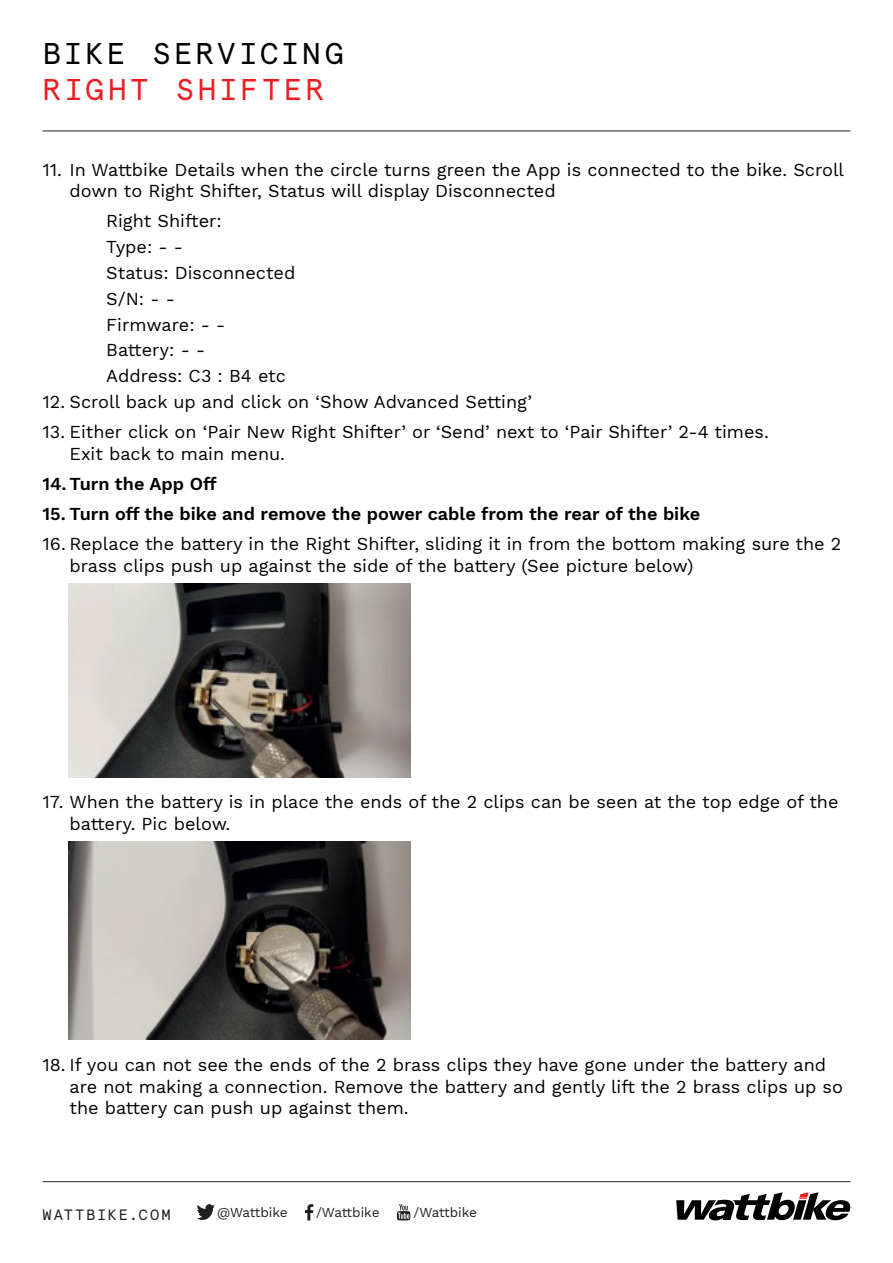
<style>
.page{position:relative;width:893px;height:1263px;background:#fff}
.page>*{position:absolute;margin:0;border:0;box-sizing:border-box;transform-origin:0 0}
.t1{font:30px "Apercu Pro Mono";letter-spacing:.095em;color:#000}
.t2{font:30px "Apercu Pro Mono";letter-spacing:.105em;color:#ee1d23}
.t3{font:18px/21.6px "Work Sans";color:#000}
.t4{font:600 18px "Work Sans";color:#000}
.t5{font:15px "Apercu Pro Mono";letter-spacing:.125em;color:#231f20}
.t6{font:13.5px "Work Sans";letter-spacing:-.02em;color:#231f20}
</style>
<div class="page">
<img style="left:68px;top:584px;width:342px;height:194px">
<img style="left:68px;top:842px;width:342px;height:197px">
<svg style="left:197px;top:1204px;width:18px;height:16px"></svg>
<svg style="left:397px;top:1204px;width:13px;height:16px"></svg>
<svg style="left:305px;top:1204px;width:8px;height:16px"></svg>
<hr style="left:43px;top:1181px;width:807px;height:1px;background:#231f20">
<hr style="left:43px;top:131px;width:807px;height:1px;background:#231f20">
<svg style="left:676px;top:1192px;width:174px;height:28px"></svg>
<h1 class="t1" style="left:43px;top:30px;width:302px">BIKE SERVICING</h1>
<h1 class="t2" style="left:43px;top:66px;width:283px">RIGHT SHIFTER</h1>
<p class="t3" style="left:70px;top:159px;width:776px;text-indent:-27px">11. In Wattbike Details when the circle turns green the App is connected to the bike. Scroll down to Right Shifter, Status will display Disconnected</p>
<p class="t3" style="left:106px;top:209px;width:191px;line-height:25.8px">Right Shifter:<br>Type: - -<br>Status: Disconnected<br>S/N: - -<br>Firmware: - -<br>Battery: - -<br>Address: C3 : B4 etc</p>
<p class="t3" style="left:43px;top:392px;width:491px">12. Scroll back up and click on ‘Show Advanced Setting’</p>
<p class="t3" style="left:70px;top:422px;width:701px;text-indent:-27px">13. Either click on ‘Pair New Right Shifter’ or ‘Send’ next to ‘Pair Shifter’ 2-4 times.<br>Exit back to main menu.</p>
<p class="t4" style="left:43px;top:473px;width:176px">14. Turn the App Off</p>
<p class="t4" style="left:43px;top:503px;width:659px">15. Turn off the bike and remove the power cable from the rear of the bike</p>
<p class="t3" style="left:70px;top:534px;width:773px;text-indent:-27px">16. Replace the battery in the Right Shifter, sliding it in from the bottom making sure the 2 brass clips push up against the side of the battery (See picture below)</p>
<p class="t3" style="left:70px;top:792px;width:770px;text-indent:-27px">17. When the battery is in place the ends of the 2 clips can be seen at the top edge of the battery. Pic below.</p>
<p class="t3" style="left:70px;top:1055px;width:775px;text-indent:-27px">18. If you can not see the ends of the 2 brass clips they have gone under the battery and are not making a connection. Remove the battery and gently lift the 2 brass clips up so the battery can push up against them.</p>
<p class="t5" style="left:43px;top:1203px;width:130px">WATTBIKE.COM</p>
<p class="t6" style="left:217px;top:1204px;width:72px">@Wattbike</p>
<p class="t6" style="left:316px;top:1204px;width:65px">/Wattbike</p>
<p class="t6" style="left:414px;top:1204px;width:65px">/Wattbike</p>
</div>
